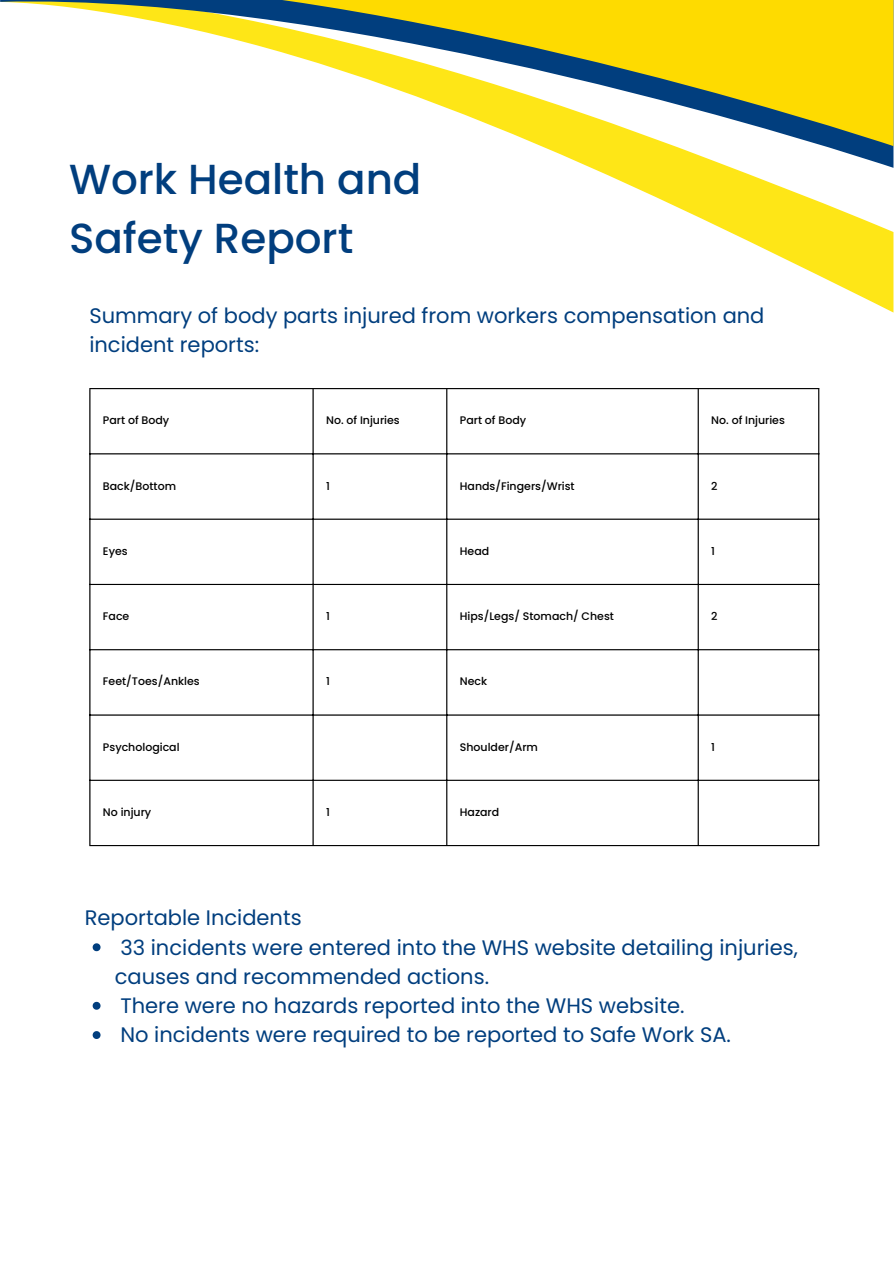
<style>
.page{position:relative;width:894px;height:1264px;background:#fff}
.page>*{position:absolute;margin:0;border:0;box-sizing:border-box;transform-origin:0 0}
.t1{font:500 42px/58.5px "Poppins";color:#013e7e}
.t2{font:21px/29.2px "Poppins";color:#013e7e}
.t3{font:500 10.95px "Poppins";color:#000}
</style>
<div class="page">
<svg style="left:592px;top:168px;width:301px;height:144px"></svg>
<svg style="left:541px;top:146px;width:352px;height:22px"></svg>
<svg style="left:0;top:0;width:893px;height:146px"></svg>
<hr style="left:89px;top:389px;width:1px;height:456px;background:#000">
<hr style="left:312px;top:389px;width:1px;height:456px;background:#000">
<hr style="left:446px;top:389px;width:1px;height:456px;background:#000">
<hr style="left:697px;top:389px;width:1px;height:456px;background:#000">
<hr style="left:818px;top:389px;width:1px;height:456px;background:#000">
<hr style="left:89px;top:388px;width:730px;height:1px;background:#000">
<hr style="left:89px;top:453px;width:730px;height:1px;background:#000">
<hr style="left:89px;top:518px;width:730px;height:1px;background:#000">
<hr style="left:89px;top:584px;width:730px;height:1px;background:#000">
<hr style="left:89px;top:649px;width:730px;height:1px;background:#000">
<hr style="left:89px;top:714px;width:730px;height:1px;background:#000">
<hr style="left:89px;top:779px;width:730px;height:1px;background:#000">
<hr style="left:89px;top:845px;width:730px;height:1px;background:#000">
<svg style="left:93px;top:943px;width:7px;height:8px"></svg>
<svg style="left:93px;top:1001px;width:7px;height:8px"></svg>
<svg style="left:93px;top:1031px;width:7px;height:7px"></svg>
<p class="t1" style="left:69px;top:150px;width:354px">Work Health and<br>Safety Report</p>
<p class="t2" style="left:89px;top:301px;width:676px">Summary of body parts injured from workers compensation and incident reports:</p>
<p class="t3" style="left:103px;top:413px;width:68px">Part of Body</p>
<p class="t3" style="left:326px;top:413px;width:75px">No. of Injuries</p>
<p class="t3" style="left:459px;top:413px;width:68px">Part of Body</p>
<p class="t3" style="left:711px;top:413px;width:75px">No. of Injuries</p>
<p class="t3" style="left:103px;top:478px;width:75px">Back/Bottom</p>
<p class="t3" style="left:326px;top:478px;width:5px">1</p>
<p class="t3" style="left:459px;top:478px;width:116px">Hands/Fingers/Wrist</p>
<p class="t3" style="left:711px;top:478px;width:8px">2</p>
<p class="t3" style="left:103px;top:543px;width:26px">Eyes</p>
<p class="t3" style="left:459px;top:543px;width:31px">Head</p>
<p class="t3" style="left:711px;top:543px;width:5px">1</p>
<p class="t3" style="left:103px;top:608px;width:28px">Face</p>
<p class="t3" style="left:326px;top:608px;width:5px">1</p>
<p class="t3" style="left:459px;top:608px;width:155px">Hips/Legs/ Stomach/ Chest</p>
<p class="t3" style="left:711px;top:608px;width:8px">2</p>
<p class="t3" style="left:103px;top:674px;width:98px">Feet/Toes/Ankles</p>
<p class="t3" style="left:326px;top:674px;width:5px">1</p>
<p class="t3" style="left:459px;top:674px;width:29px">Neck</p>
<p class="t3" style="left:103px;top:739px;width:78px">Psychological</p>
<p class="t3" style="left:459px;top:739px;width:80px">Shoulder/Arm</p>
<p class="t3" style="left:711px;top:739px;width:5px">1</p>
<p class="t3" style="left:103px;top:804px;width:50px">No injury</p>
<p class="t3" style="left:326px;top:804px;width:5px">1</p>
<p class="t3" style="left:459px;top:804px;width:41px">Hazard</p>
<p class="t2" style="left:85px;top:903px;width:218px">Reportable Incidents</p>
<p class="t2" style="left:115px;top:932px;width:684px">33 incidents were entered into the WHS website detailing injuries, causes and recommended actions.</p>
<p class="t2" style="left:120px;top:991px;width:565px">There were no hazards reported into the WHS website.</p>
<p class="t2" style="left:120px;top:1020px;width:612px">No incidents were required to be reported to Safe Work SA.</p>
</div>
